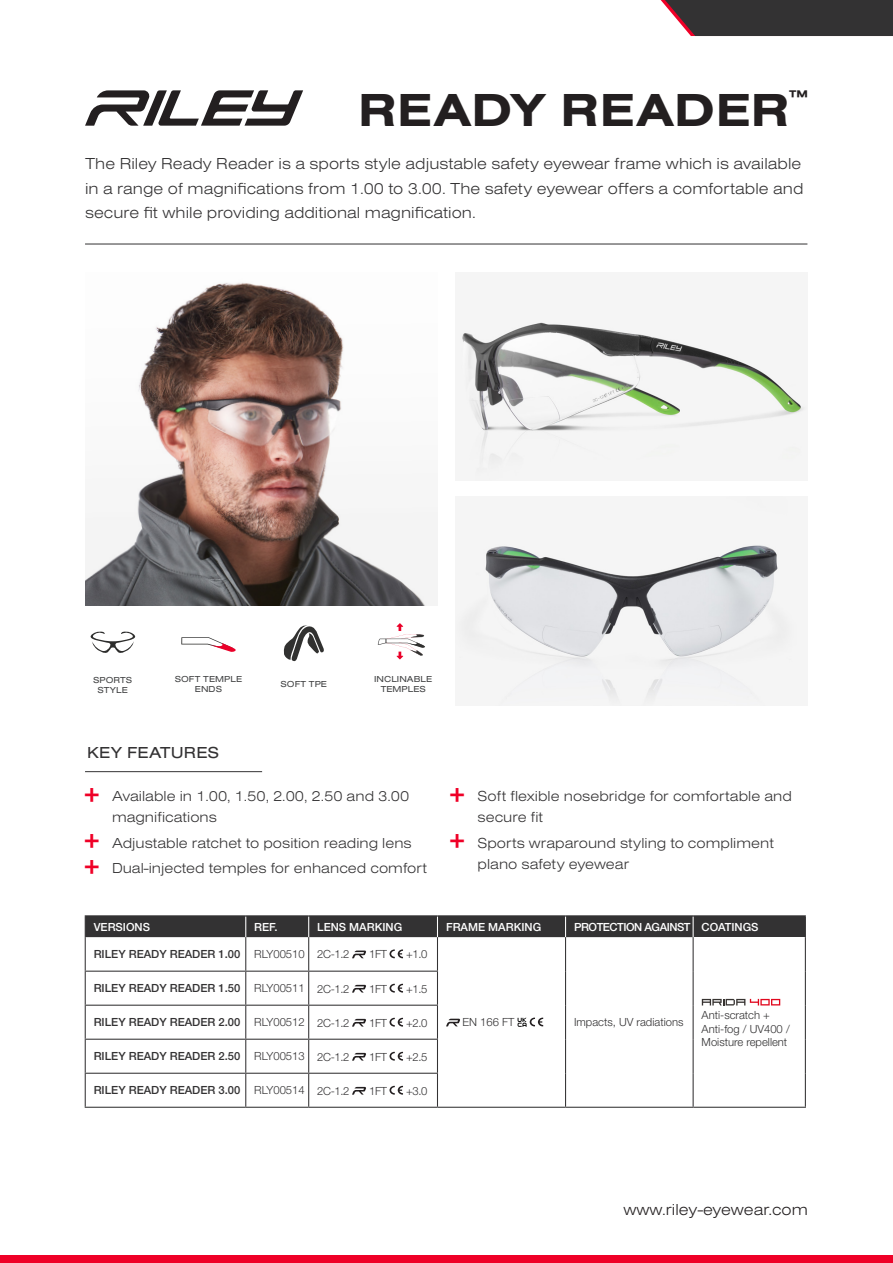
<style>
.page{position:relative;width:893px;height:1263px;background:#fff}
.page>*{position:absolute;margin:0;border:0;box-sizing:border-box;transform-origin:0 0}
.t1{font:700 48px "Nimbus San Ext";letter-spacing:.01em;color:#231f20}
.t2{font:700 17.55px "Nimbus San Ext";color:#231f20}
.Product_Description{font:300 16.5px/24.6px "Nimbus San Ext";color:#333233}
.t3{font:300 16.5px "Nimbus San Ext";color:#231f20}
.t4{font:16.5px "Nimbus San Ext";letter-spacing:.005em;color:#333233}
.t5{font:300 15px/21px "Nimbus San Ext";color:#333233}
.Table_Content{font:300 11.25px/13.5px "Helvetica Neue LT Pro";color:#333233}
.Table_Content-2{font:500 11.25px "Helvetica Neue LT Pro";color:#333233}
.t6{font:500 11.25px "Helvetica Neue LT Pro";color:#fff}
.t7{font:500 11.25px "Helvetica Neue LT Pro";letter-spacing:-.04em;color:#fff}
.Key_Feature_Logo_Tex{font:9px/9.8px "Nimbus San Ext";color:#434445;text-align:center}
.s1{font-weight:900;font-size:27px;color:#ef0027}
</style>
<div class="page">
<div style="left:0;top:1255px;width:893px;height:8px;background:#ef0027"></div>
<svg style="left:660px;top:0;width:233px;height:36px;background:#443e40"></svg>
<svg style="left:85px;top:90px;width:218px;height:36px"></svg>
<svg style="left:91px;top:632px;width:44px;height:21px"></svg>
<hr style="left:85px;top:771px;width:177px;height:1px;background:#333233">
<img style="left:85px;top:282px;width:352px;height:323px">
<hr style="left:85px;top:915px;width:161px;height:1px;background:#333233">
<hr style="left:246px;top:915px;width:63px;height:1px;background:#333233">
<hr style="left:309px;top:915px;width:128px;height:1px;background:#333233">
<hr style="left:437px;top:915px;width:129px;height:1px;background:#333233">
<hr style="left:566px;top:915px;width:127px;height:1px;background:#333233">
<hr style="left:693px;top:915px;width:113px;height:1px;background:#333233">
<div style="left:85px;top:916px;width:721px;height:21px;background:#333233"></div>
<hr style="left:85px;top:937px;width:1px;height:34px;background:#333233">
<hr style="left:245px;top:937px;width:1px;height:34px;background:#333233">
<hr style="left:308px;top:937px;width:1px;height:34px;background:#333233">
<hr style="left:437px;top:937px;width:1px;height:34px;background:#333233">
<hr style="left:565px;top:937px;width:1px;height:34px;background:#333233">
<hr style="left:565px;top:971px;width:1px;height:34px;background:#333233">
<hr style="left:565px;top:1005px;width:1px;height:34px;background:#333233">
<hr style="left:565px;top:1039px;width:1px;height:34px;background:#333233">
<hr style="left:565px;top:1073px;width:1px;height:34px;background:#333233">
<hr style="left:693px;top:937px;width:1px;height:34px;background:#333233">
<hr style="left:693px;top:971px;width:1px;height:34px;background:#333233">
<hr style="left:693px;top:1005px;width:1px;height:34px;background:#333233">
<hr style="left:693px;top:1039px;width:1px;height:34px;background:#333233">
<hr style="left:693px;top:1073px;width:1px;height:34px;background:#333233">
<hr style="left:805px;top:937px;width:1px;height:34px;background:#333233">
<hr style="left:805px;top:971px;width:1px;height:34px;background:#333233">
<hr style="left:805px;top:1005px;width:1px;height:34px;background:#333233">
<hr style="left:805px;top:1039px;width:1px;height:34px;background:#333233">
<hr style="left:805px;top:1073px;width:1px;height:34px;background:#333233">
<hr style="left:694px;top:1107px;width:112px;height:1px;background:#333233">
<hr style="left:85px;top:971px;width:161px;height:1px;background:#333233">
<hr style="left:85px;top:972px;width:1px;height:33px;background:#333233">
<hr style="left:246px;top:971px;width:63px;height:1px;background:#333233">
<hr style="left:245px;top:972px;width:1px;height:33px;background:#333233">
<hr style="left:309px;top:971px;width:129px;height:1px;background:#333233">
<hr style="left:308px;top:972px;width:1px;height:33px;background:#333233">
<hr style="left:437px;top:972px;width:1px;height:33px;background:#333233">
<hr style="left:85px;top:1005px;width:161px;height:1px;background:#333233">
<hr style="left:85px;top:1006px;width:1px;height:33px;background:#333233">
<hr style="left:246px;top:1005px;width:63px;height:1px;background:#333233">
<hr style="left:245px;top:1006px;width:1px;height:33px;background:#333233">
<hr style="left:309px;top:1005px;width:129px;height:1px;background:#333233">
<hr style="left:308px;top:1006px;width:1px;height:33px;background:#333233">
<hr style="left:437px;top:1006px;width:1px;height:33px;background:#333233">
<hr style="left:85px;top:1039px;width:161px;height:1px;background:#333233">
<hr style="left:85px;top:1040px;width:1px;height:33px;background:#333233">
<hr style="left:246px;top:1039px;width:63px;height:1px;background:#333233">
<hr style="left:245px;top:1040px;width:1px;height:33px;background:#333233">
<hr style="left:309px;top:1039px;width:129px;height:1px;background:#333233">
<hr style="left:308px;top:1040px;width:1px;height:33px;background:#333233">
<hr style="left:437px;top:1040px;width:1px;height:33px;background:#333233">
<hr style="left:85px;top:1073px;width:161px;height:1px;background:#333233">
<hr style="left:85px;top:1074px;width:1px;height:33px;background:#333233">
<hr style="left:246px;top:1073px;width:63px;height:1px;background:#333233">
<hr style="left:245px;top:1074px;width:1px;height:33px;background:#333233">
<hr style="left:309px;top:1073px;width:129px;height:1px;background:#333233">
<hr style="left:308px;top:1074px;width:1px;height:33px;background:#333233">
<hr style="left:437px;top:1074px;width:1px;height:33px;background:#333233">
<hr style="left:85px;top:1107px;width:161px;height:1px;background:#333233">
<hr style="left:246px;top:1107px;width:63px;height:1px;background:#333233">
<hr style="left:309px;top:1107px;width:128px;height:1px;background:#333233">
<hr style="left:437px;top:1107px;width:129px;height:1px;background:#333233">
<hr style="left:566px;top:1107px;width:128px;height:1px;background:#333233">
<svg style="left:352px;top:950px;width:14px;height:8px"></svg>
<svg style="left:389px;top:949px;width:14px;height:9px"></svg>
<svg style="left:446px;top:1019px;width:14px;height:7px"></svg>
<svg style="left:518px;top:1017px;width:25px;height:10px"></svg>
<svg style="left:702px;top:999px;width:78px;height:6px"></svg>
<svg style="left:352px;top:985px;width:14px;height:7px"></svg>
<svg style="left:389px;top:984px;width:14px;height:8px"></svg>
<svg style="left:352px;top:1019px;width:14px;height:7px"></svg>
<svg style="left:389px;top:1018px;width:14px;height:8px"></svg>
<svg style="left:352px;top:1053px;width:14px;height:7px"></svg>
<svg style="left:389px;top:1052px;width:14px;height:8px"></svg>
<svg style="left:352px;top:1087px;width:14px;height:7px"></svg>
<svg style="left:389px;top:1086px;width:14px;height:8px"></svg>
<hr style="left:85px;top:244px;width:722px;height:1px;background:#333233">
<svg style="left:283px;top:625px;width:41px;height:36px"></svg>
<svg style="left:181px;top:637px;width:55px;height:15px"></svg>
<svg style="left:378px;top:623px;width:47px;height:36px"></svg>
<img style="left:460px;top:322px;width:347px;height:158px">
<img style="left:455px;top:497px;width:342px;height:208px">
<p class="t1" style="left:358px;top:77px;width:433px">READY READER</p>
<p class="t2" style="left:789px;top:84px;width:20px">™</p>
<p class="Product_Description" style="left:85px;top:151px;width:720px">The Riley Ready Reader is a sports style adjustable safety eyewear frame which is available in a range of magnifications from 1.00 to 3.00. The safety eyewear offers a comfortable and secure fit while providing additional magnification.</p>
<p class="Key_Feature_Logo_Tex" style="left:93px;top:675px;width:41px">SPORTS<br>STYLE</p>
<p class="Key_Feature_Logo_Tex" style="left:175px;top:674px;width:69px">SOFT TEMPLE<br>ENDS</p>
<p class="Key_Feature_Logo_Tex" style="left:374px;top:674px;width:60px">INCLINABLE<br>TEMPLES</p>
<p class="Key_Feature_Logo_Tex" style="left:281px;top:679px;width:48px">SOFT TPE</p>
<p class="t4" style="left:87px;top:742px;width:134px">KEY FEATURES</p>
<p class="t5" style="left:112px;top:785px;width:299px;text-indent:-27px"><span class="s1">+</span> Available in 1.00, 1.50, 2.00, 2.50 and 3.00 magnifications</p>
<p class="t5" style="left:85px;top:831px;width:328px"><span class="s1">+</span> Adjustable ratchet to position reading lens</p>
<p class="t5" style="left:85px;top:857px;width:344px"><span class="s1">+</span> Dual-injected temples for enhanced comfort</p>
<p class="t5" style="left:477px;top:785px;width:316px;text-indent:-27px"><span class="s1">+</span> Soft flexible nosebridge for comfortable and secure fit</p>
<p class="t5" style="left:477px;top:831px;width:298px;text-indent:-27px"><span class="s1">+</span> Sports wraparound styling to compliment plano safety eyewear</p>
<p class="t6" style="left:94px;top:920px;width:58px">VERSIONS</p>
<p class="t6" style="left:254px;top:920px;width:25px">REF.</p>
<p class="t6" style="left:317px;top:920px;width:87px">LENS MARKING</p>
<p class="t6" style="left:446px;top:920px;width:97px">FRAME MARKING</p>
<p class="t7" style="left:574px;top:920px;width:118px">PROTECTION AGAINST</p>
<p class="t6" style="left:702px;top:920px;width:58px">COATINGS</p>
<p class="Table_Content-2" style="left:94px;top:947px;width:148px">RILEY READY READER 1.00</p>
<p class="Table_Content" style="left:254px;top:947px;width:52px">RLY00510</p>
<p class="Table_Content" style="left:317px;top:947px;width:34px">2C-1.2</p>
<p class="Table_Content" style="left:369px;top:947px;width:19px">1FT</p>
<p class="Table_Content" style="left:406px;top:947px;width:23px">+1.0</p>
<p class="Table_Content-2" style="left:94px;top:981px;width:148px">RILEY READY READER 1.50</p>
<p class="Table_Content" style="left:254px;top:981px;width:52px">RLY00511</p>
<p class="Table_Content" style="left:317px;top:981px;width:34px">2C-1.2</p>
<p class="Table_Content" style="left:369px;top:981px;width:19px">1FT</p>
<p class="Table_Content" style="left:406px;top:981px;width:23px">+1.5</p>
<p class="Table_Content-2" style="left:94px;top:1015px;width:148px">RILEY READY READER 2.00</p>
<p class="Table_Content" style="left:254px;top:1015px;width:52px">RLY00512</p>
<p class="Table_Content" style="left:317px;top:1015px;width:34px">2C-1.2</p>
<p class="Table_Content" style="left:369px;top:1015px;width:19px">1FT</p>
<p class="Table_Content" style="left:406px;top:1015px;width:23px">+2.0</p>
<p class="Table_Content-2" style="left:94px;top:1049px;width:148px">RILEY READY READER 2.50</p>
<p class="Table_Content" style="left:254px;top:1049px;width:52px">RLY00513</p>
<p class="Table_Content" style="left:317px;top:1049px;width:34px">2C-1.2</p>
<p class="Table_Content" style="left:369px;top:1049px;width:19px">1FT</p>
<p class="Table_Content" style="left:406px;top:1049px;width:23px">+2.5</p>
<p class="Table_Content-2" style="left:94px;top:1083px;width:148px">RILEY READY READER 3.00</p>
<p class="Table_Content" style="left:254px;top:1083px;width:52px">RLY00514</p>
<p class="Table_Content" style="left:317px;top:1084px;width:34px">2C-1.2</p>
<p class="Table_Content" style="left:369px;top:1084px;width:19px">1FT</p>
<p class="Table_Content" style="left:406px;top:1084px;width:23px">+3.0</p>
<p class="Table_Content" style="left:463px;top:1015px;width:53px">EN 166 FT</p>
<p class="Table_Content" style="left:574px;top:1015px;width:111px">Impacts, UV radiations</p>
<p class="Table_Content" style="left:702px;top:1008px;width:90px">Anti-scratch +<br>Anti-fog / UV400 /<br>Moisture repellent</p>
<p class="t3" style="left:623px;top:1199px;width:186px">www.riley-eyewear.com</p>
</div>
